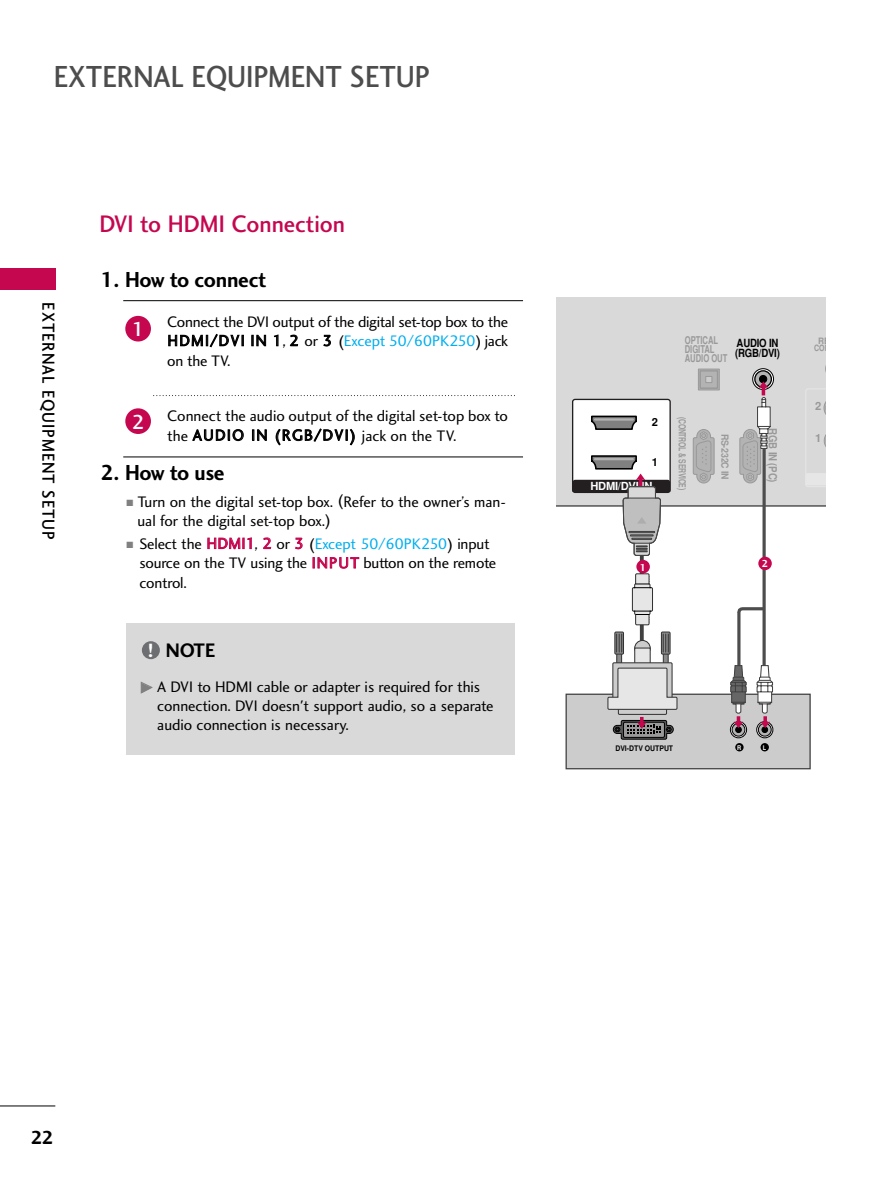
<style>
.page{position:relative;width:893px;height:1190px;background:#fff}
.page>*{position:absolute;margin:0;border:0;box-sizing:border-box;transform-origin:0 0}
.t1{font:31.5px "Charlotte Sans Medium Plain";color:#4d4d4d;scale:.9 1}
.t2{font:24.75px "Charlotte Sans Medium Plain";color:#c50750;scale:.95 1}
.t3{font:22.5px "Charlotte Sans Bold Plain";letter-spacing:-.01em;color:#000;scale:.95 1}
.t4{font:21px "Charlotte Sans Medium Plain";color:#fff}
.t5{font:20.25px "Charlotte Sans Bold Plain";color:#000;scale:.95 1}
.t6{font:19.5px "Charlotte Sans Bold Plain";color:#000}
.t7{font:18px "Charlotte Sans Medium Plain";letter-spacing:.06em;color:#000;scale:.9 1}
.t8{font:15.75px/19.5px "Charlotte Sans Book Plain";letter-spacing:-.005em;color:#000}
.t9{font:700 11.25px/10.5px "Helvetica";letter-spacing:-.02em;color:#000;scale:.85 1}
.t10{font:700 11.25px "Helvetica";letter-spacing:-.02em;color:#999;scale:.85 1}
.t11{font:700 11.25px "Helvetica";letter-spacing:-.02em;color:#999}
.t12{font:700 11.1px "Helvetica";letter-spacing:-.02em;color:#fff}
.t13{font:700 11.1px "Helvetica";color:#000}
.t14{font:700 10.8px/9px "Helvetica";color:#999;scale:.71 1}
.t15{font:10.5px "Charlotte Sans Bold Plain";color:#fff}
.t16{font:700 9.75px "Helvetica";letter-spacing:-.03em;color:#999;scale:.7 1}
.t17{font:700 9.75px "Helvetica";letter-spacing:-.03em;color:#999;scale:.9 1}
.t18{font:700 8.7px/7.4px "Helvetica";color:#999;text-align:center;scale:.95 1}
.t19{font:700 7.65px "Helvetica";color:#000;scale:.9 1}
.t20{font:700 6.3px "Helvetica";color:#fff;scale:.9 1}
.s1{color:#00aeef}
.s2{color:#808080}
.s3{color:#c50750}
.s4{font-size:19.95px;color:#fff}
</style>
<div class="page">
<div style="left:0;top:268px;width:55px;height:21px;background:#c50750"></div>
<hr style="left:0;top:1105px;width:55px;height:1px;background:#000">
<div style="left:556px;top:297px;width:269px;height:209px;background:#d9d9d9"></div>
<div style="left:698px;top:369px;width:21px;height:21px;background:#a4a4a4"></div>
<div style="left:699px;top:370px;width:19px;height:19px;background:#b3b3b3;border:1px solid #999"></div>
<div style="left:705px;top:376px;width:7px;height:7px;background:#ccc;border:1px solid #999"></div>
<svg style="left:692px;top:428px;width:23px;height:56px"></svg>
<svg style="left:752px;top:368px;width:21px;height:22px"></svg>
<svg style="left:754px;top:370px;width:18px;height:18px"></svg>
<div style="left:759px;top:375px;width:8px;height:8px;background:#000;border:1px solid #000;border-radius:50%"></div>
<hr style="left:640px;top:534px;width:3px;height:140px;background:#404040">
<hr style="left:762px;top:411px;width:3px;height:268px;background:#4d4d4d">
<div style="left:565px;top:693px;width:245px;height:76px;background:#ccc;border:1px solid #404040"></div>
<svg style="left:756px;top:721px;width:17px;height:17px"></svg>
<svg style="left:757px;top:722px;width:14px;height:14px"></svg>
<svg style="left:730px;top:721px;width:16px;height:17px"></svg>
<svg style="left:731px;top:722px;width:14px;height:14px"></svg>
<div style="left:760px;top:743px;width:8px;height:8px;background:#000;border-radius:50%"></div>
<div style="left:735px;top:743px;width:8px;height:8px;background:#000;border-radius:50%"></div>
<svg style="left:729px;top:605px;width:44px;height:127px"></svg>
<svg style="left:613px;top:717px;width:60px;height:22px"></svg>
<svg style="left:616px;top:640px;width:6px;height:25px"></svg>
<svg style="left:614px;top:631px;width:10px;height:23px"></svg>
<svg style="left:616px;top:634px;width:6px;height:18px"></svg>
<svg style="left:662px;top:640px;width:6px;height:25px"></svg>
<svg style="left:661px;top:631px;width:9px;height:23px"></svg>
<svg style="left:663px;top:634px;width:6px;height:18px"></svg>
<svg style="left:634px;top:640px;width:16px;height:16px"></svg>
<div style="left:634px;top:647px;width:16px;height:20px;background:#e6e6e6;border:1px solid #333"></div>
<div style="left:612px;top:662px;width:60px;height:43px;background:#ccc;border:1px solid #333"></div>
<div style="left:618px;top:702px;width:49px;height:13px;background:#ccc;border:1px solid #333"></div>
<svg style="left:607px;top:667px;width:71px;height:43px"></svg>
<svg style="left:631px;top:573px;width:22px;height:53px"></svg>
<svg style="left:738px;top:381px;width:33px;height:103px;background:#bdbabc"></svg>
<div style="left:572px;top:399px;width:98px;height:94px;background:#fff;border:1px solid #231f20;border-radius:2px"></div>
<svg style="left:591px;top:415px;width:46px;height:15px"></svg>
<hr style="left:594px;top:418px;width:40px;height:2px;background:#b3b3b3">
<svg style="left:572px;top:454px;width:98px;height:102px"></svg>
<svg style="left:825px;top:358px;width:1px;height:22px"></svg>
<svg style="left:805px;top:388px;width:21px;height:99px;background:#dadada"></svg>
<div style="left:636px;top:560px;width:14px;height:13px;background:#c50750;border-radius:50%"></div>
<div style="left:758px;top:556px;width:13px;height:14px;background:#c50750;border-radius:50%"></div>
<div style="left:127px;top:623px;width:388px;height:132px;background:#d9d9d9"></div>
<div style="left:142px;top:641px;width:18px;height:18px;background:#6d6e71;border-radius:50%"></div>
<hr style="left:123px;top:300px;width:400px;height:1px;background:#000">
<hr style="left:123px;top:456px;width:400px;height:1px;background:#000">
<svg style="left:154px;top:395px;width:361px;height:1px"></svg>
<div style="left:125px;top:408px;width:26px;height:26px;background:#c50750;border-radius:50%"></div>
<div style="left:125px;top:316px;width:26px;height:25px;background:#c50750;border-radius:50%"></div>
<h1 class="t1" style="left:54px;top:64px;width:419px">EXTERNAL EQUIPMENT SETUP</h1>
<h2 class="t2" style="left:99px;top:214px;width:260px">DVI to HDMI Connection</h2>
<p class="t7" style="left:55px;top:302px;width:265px;rotate:90deg">EXTERNAL EQUIPMENT SETUP</p>
<h3 class="t3" style="left:101px;top:271px;width:176px">1. How to connect</h3>
<h3 class="t4" style="left:132px;top:321px;width:14px">1</h3>
<h3 class="t4" style="left:132px;top:413px;width:14px">2</h3>
<p class="t8" style="left:167px;top:313px;width:342px;text-align:justify">Connect the DVI output of the digital set-top box to the HDMI/DVI IN 1, 2 or 3 (<span class="s1">Except 50/60PK250</span>) jack on the TV.</p>
<p class="t8" style="left:167px;top:408px;width:342px">Connect the audio output of the digital set-top box to the AUDIO IN (RGB/DVI) jack on the TV.</p>
<h3 class="t3" style="left:101px;top:464px;width:132px">2. How to use</h3>
<p class="t8" style="left:137px;top:493px;width:370px;text-indent:-11px"><span class="s2">■</span> Turn on the digital set-top box. (Refer to the owner’s man&shy;ual for the digital set-top box.)</p>
<p class="t8" style="left:139px;top:535px;width:358px;text-indent:-13px"><span class="s2">■</span> Select the <span class="s3">HDMI1</span>, <span class="s3">2</span> or <span class="s3">3</span> (<span class="s1">Except 50/60PK250</span>) input source on the TV using the <span class="s3">INPUT</span> button on the remote control.</p>
<p class="t5" style="left:147px;top:642px;width:73px"><span class="s4">!</span> NOTE</p>
<p class="t8" style="left:157px;top:679px;width:338px;line-height:18.9px;text-indent:-17px"><sub>G</sub> A DVI to HDMI cable or adapter is required for this connection. DVI doesn't support audio, so a separate audio connection is necessary.</p>
<p class="t14" style="left:684px;top:337px;width:62px">OPTICAL<br>DIGITAL<br>AUDIO OUT</p>
<p class="t9" style="left:735px;top:339px;width:54px">AUDIO IN (RGB/DVI)</p>
<p class="t13" style="left:651px;top:418px;width:8px">2</p>
<p class="t13" style="left:651px;top:458px;width:8px">1</p>
<p class="t12" style="left:590px;top:482px;width:64px">HDMI/DVI IN</p>
<p class="t16" style="left:685px;top:417px;width:106px;rotate:90deg">(CONTROL &amp; SERVICE)</p>
<p class="t17" style="left:728px;top:433px;width:52px;rotate:90deg">RS-232C IN</p>
<p class="t10" style="left:776px;top:428px;width:65px;rotate:90deg">RGB IN (PC)</p>
<p class="t15" style="left:640px;top:563px;width:8px">1</p>
<p class="t15" style="left:761px;top:560px;width:8px">2</p>
<p class="t18" style="left:814px;top:338px;width:18px">RE<br>CON</p>
<p class="t11" style="left:815px;top:402px;width:8px">2</p>
<p class="t11" style="left:815px;top:434px;width:8px">1</p>
<p class="t19" style="left:615px;top:745px;width:66px">DVI-DTV OUTPUT</p>
<p class="t20" style="left:737px;top:745px;width:6px">R</p>
<p class="t20" style="left:762px;top:745px;width:5px">L</p>
<p class="t6" style="left:31px;top:1129px;width:25px">22</p>
</div>
